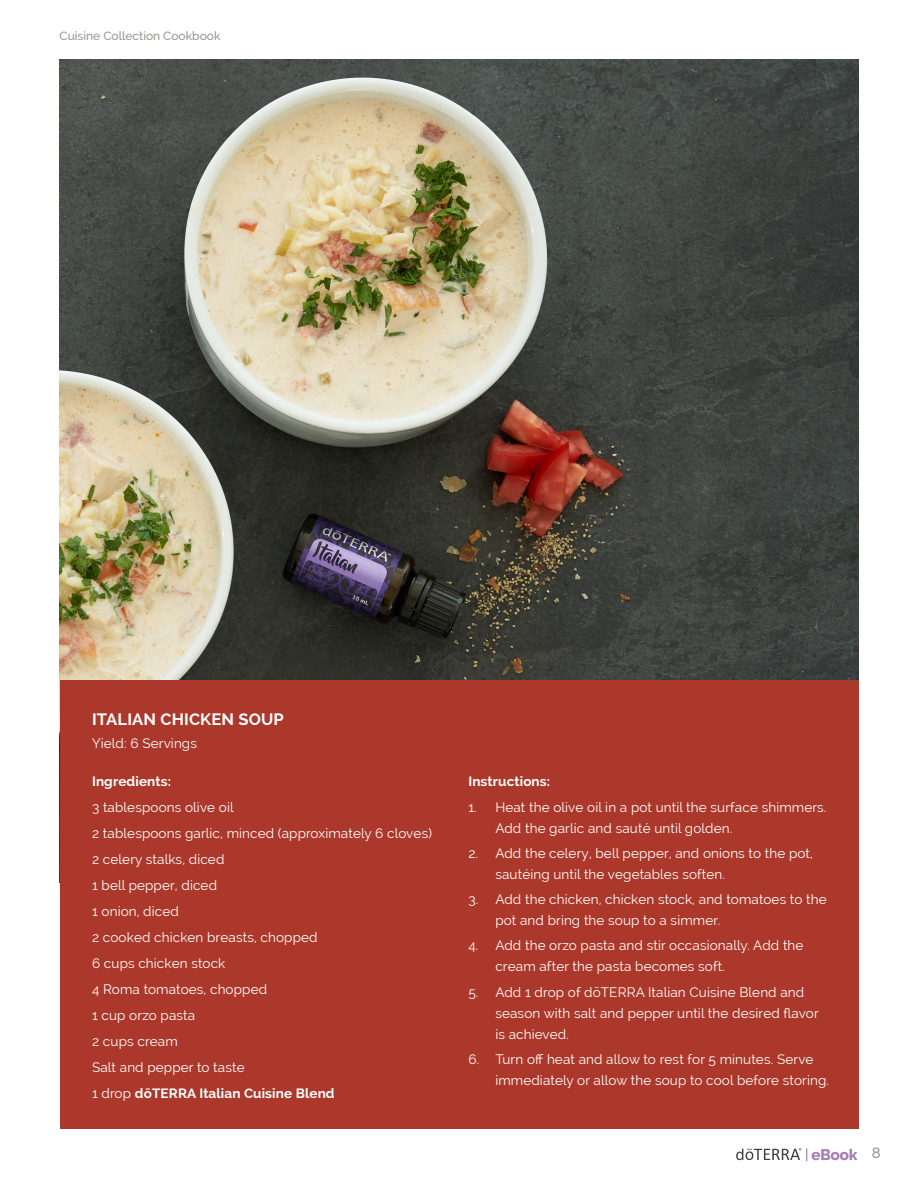
<style>
.page{position:relative;width:918px;height:1188px;background:#fff}
.page>*{position:absolute;margin:0;border:0;box-sizing:border-box;transform-origin:0 0}
.Sub_Heading{font:700 16.5px "Raleway";letter-spacing:.01em;color:#fff}
.t1{font:500 15px "Raleway";color:#909a8c}
.Body_Copy{font:13.5px/21px "Raleway";letter-spacing:.01em;color:#fff}
.Body_Copy-2{font:700 13.5px "Raleway";letter-spacing:.01em;color:#fff}
.t2{font:500 12px "Raleway";color:#909a8c}
.s1{font-weight:400}
</style>
<div class="page">
<svg style="left:736px;top:1148px;width:122px;height:13px"></svg>
<img style="left:60px;top:60px;width:798px;height:620px">
<div style="left:60px;top:680px;width:798px;height:448px;background:#ac382b"></div>
<p class="t2" style="left:60px;top:28px;width:162px">Cuisine Collection Cookbook</p>
<p class="Sub_Heading" style="left:92px;top:710px;width:193px">ITALIAN CHICKEN SOUP</p>
<p class="Body_Copy" style="left:92px;top:732px;width:106px">Yield: 6 Servings</p>
<p class="Body_Copy-2" style="left:92px;top:773px;width:81px">Ingredients:</p>
<p class="Body_Copy" style="left:92px;top:796px;width:143px">3 tablespoons olive oil</p>
<p class="Body_Copy" style="left:92px;top:822px;width:341px">2 tablespoons garlic, minced (approximately 6 cloves)</p>
<p class="Body_Copy" style="left:92px;top:848px;width:134px">2 celery stalks, diced</p>
<p class="Body_Copy" style="left:92px;top:874px;width:127px">1 bell pepper, diced</p>
<p class="Body_Copy" style="left:92px;top:900px;width:88px">1 onion, diced</p>
<p class="Body_Copy" style="left:92px;top:926px;width:227px">2 cooked chicken breasts, chopped</p>
<p class="Body_Copy" style="left:92px;top:952px;width:135px">6 cups chicken stock</p>
<p class="Body_Copy" style="left:92px;top:978px;width:177px">4 Roma tomatoes, chopped</p>
<p class="Body_Copy" style="left:92px;top:1004px;width:105px">1 cup orzo pasta</p>
<p class="Body_Copy" style="left:92px;top:1030px;width:87px">2 cups cream</p>
<p class="Body_Copy" style="left:92px;top:1056px;width:154px">Salt and pepper to taste</p>
<p class="Body_Copy-2" style="left:92px;top:1085px;width:244px"><span class="s1">1 drop</span> dōTERRA Italian Cuisine Blend</p>
<p class="Body_Copy-2" style="left:468px;top:773px;width:83px">Instructions:</p>
<p class="Body_Copy" style="left:495px;top:796px;width:333px;text-indent:-27px">1. Heat the olive oil in a pot until the surface shimmers.<br>Add the garlic and sauté until golden.</p>
<p class="Body_Copy" style="left:495px;top:843px;width:319px;text-indent:-27px">2. Add the celery, bell pepper, and onions to the pot, sautéing until the vegetables soften.</p>
<p class="Body_Copy" style="left:495px;top:889px;width:333px;text-indent:-27px">3. Add the chicken, chicken stock, and tomatoes to the pot and bring the soup to a simmer.</p>
<p class="Body_Copy" style="left:495px;top:935px;width:310px;text-indent:-27px">4. Add the orzo pasta and stir occasionally. Add the cream after the pasta becomes soft.</p>
<p class="Body_Copy" style="left:495px;top:981px;width:325px;text-indent:-27px">5. Add 1 drop of dōTERRA Italian Cuisine Blend and season with salt and pepper until the desired flavor is achieved.</p>
<p class="Body_Copy" style="left:495px;top:1049px;width:335px;text-indent:-27px">6. Turn off heat and allow to rest for 5 minutes. Serve immediately or allow the soup to cool before storing.</p>
<p class="t1" style="left:872px;top:1144px;width:10px">8</p>
</div>
